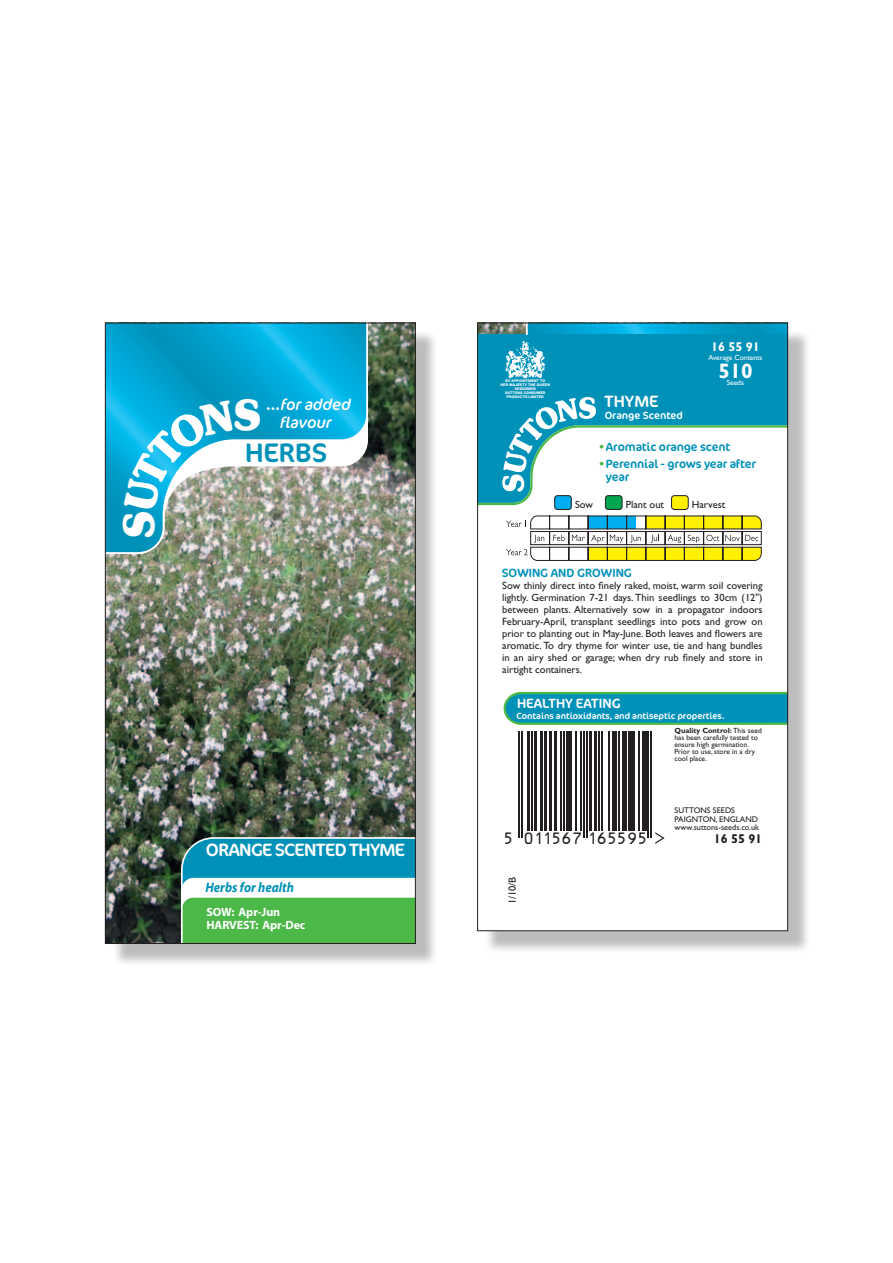
<style>
.page{position:relative;width:893px;height:1263px;background:#fff}
.page>*{position:absolute;margin:0;border:0;box-sizing:border-box;transform-origin:0 0}
.t1{font:700 42.45px "Souvenir IT Cby BT";color:#fff;scale:.91 1}
.t2{font:700 42px "Souvenir IT Cby BT";color:#fff;scale:.93 1}
.t3{font:27px "Cocon";color:#0091b9}
.t4{font:700 21px "Gill Sans";color:#fff}
.t5{font:18px "Cocon";letter-spacing:-.035em;color:#fff}
.t6{font:16.5px "Cocon";color:#fff}
.t7{font:italic 15.75px/18px "Cocon";color:#fff;text-align:center}
.t8{font:14.85px "Optical Beta";letter-spacing:.125em;color:#231f20}
.t9{font:italic 700 14.1px "Myriad";color:#0091b9;scale:.91 1}
.t10{font:13.5px "Cocon";color:#fff}
.t11{font:700 12.75px "Gill Sans";color:#231f20}
.t12{font:700 12.75px "Gill Sans";color:#fff}
.t13{font:12px/12.8px "Cocon";letter-spacing:-.01em;color:#0091b9}
.t14{font:700 12px/13.5px "Myriad";letter-spacing:-.01em;color:#fff}
.t15{font:10.5px/12px "Gill Sans";color:#231f20;text-align:justify}
.t16{font:10.5px "Cocon";color:#fff}
.t17{font:9px "Cocon";color:#fff}
.t18{font:8.25px/9px "Gill Sans";color:#231f20}
.t19{font:7.5px/7.2px "Gill Sans";color:#231f20}
.t20{font:7.5px "Gill Sans";letter-spacing:-.01em;color:#fff}
.t21{font:800 3.6px/4.1px "Helvetica Neue";letter-spacing:.01em;color:#fff;text-align:center}
.s1{font-weight:700;color:#4cb848}
.s2{font-weight:700}
</style>
<div class="page">
<div style="left:484px;top:330px;width:327px;height:624px;background:#231f20;opacity:.3"></div>
<div style="left:478px;top:323px;width:310px;height:608px;background:#fff"></div>
<img style="left:479px;top:325px;width:47px;height:9px">
<div style="left:479px;top:334px;width:307px;height:63px;background:#0091b9"></div>
<svg style="left:479px;top:397px;width:307px;height:108px"></svg>
<svg style="left:527px;top:325px;width:259px;height:9px"></svg>
<div style="left:555px;top:496px;width:16px;height:13px;background:#00aeef;border-radius:3px"></div>
<div style="left:554px;top:495px;width:18px;height:15px;border:1px solid #231f20;border-radius:3px"></div>
<div style="left:605px;top:496px;width:17px;height:13px;background:#00a54f;border-radius:3px"></div>
<div style="left:605px;top:495px;width:17px;height:15px;border:1px solid #231f20;border-radius:3px"></div>
<div style="left:671px;top:496px;width:17px;height:13px;background:#fff101;border-radius:3px"></div>
<div style="left:671px;top:495px;width:18px;height:15px;border:1px solid #231f20;border-radius:3px"></div>
<img style="left:505px;top:339px;width:42px;height:39px">
<svg style="left:503px;top:691px;width:283px;height:34px"></svg>
<svg style="left:655px;top:832px;width:10px;height:12px"></svg>
<hr style="left:519px;top:732px;width:1px;height:106px;background:#231f20">
<hr style="left:521px;top:732px;width:2px;height:106px;background:#231f20">
<hr style="left:527px;top:732px;width:3px;height:99px;background:#231f20">
<hr style="left:531px;top:732px;width:2px;height:99px;background:#231f20">
<hr style="left:534px;top:732px;width:3px;height:99px;background:#231f20">
<hr style="left:540px;top:732px;width:2px;height:99px;background:#231f20">
<hr style="left:544px;top:732px;width:3px;height:99px;background:#231f20">
<hr style="left:549px;top:732px;width:3px;height:99px;background:#231f20">
<hr style="left:554px;top:732px;width:2px;height:99px;background:#231f20">
<hr style="left:561px;top:732px;width:1px;height:99px;background:#231f20">
<hr style="left:564px;top:732px;width:1px;height:99px;background:#231f20">
<div style="left:566px;top:732px;width:6px;height:99px;background:#231f20"></div>
<hr style="left:575px;top:732px;width:1px;height:99px;background:#231f20">
<hr style="left:581px;top:732px;width:1px;height:99px;background:#231f20">
<hr style="left:583px;top:732px;width:2px;height:106px;background:#231f20">
<hr style="left:586px;top:732px;width:1px;height:106px;background:#231f20">
<hr style="left:589px;top:732px;width:3px;height:99px;background:#231f20">
<hr style="left:594px;top:732px;width:3px;height:99px;background:#231f20">
<hr style="left:599px;top:732px;width:1px;height:99px;background:#231f20">
<hr style="left:601px;top:732px;width:2px;height:99px;background:#231f20">
<hr style="left:608px;top:732px;width:2px;height:99px;background:#231f20">
<hr style="left:613px;top:732px;width:4px;height:99px;background:#231f20">
<hr style="left:618px;top:732px;width:2px;height:99px;background:#231f20">
<div style="left:622px;top:732px;width:5px;height:99px;background:#231f20"></div>
<hr style="left:628px;top:732px;width:4px;height:99px;background:#231f20">
<hr style="left:634px;top:732px;width:1px;height:99px;background:#231f20">
<hr style="left:638px;top:732px;width:1px;height:99px;background:#231f20">
<hr style="left:642px;top:732px;width:4px;height:99px;background:#231f20">
<hr style="left:648px;top:732px;width:1px;height:106px;background:#231f20">
<hr style="left:651px;top:732px;width:1px;height:106px;background:#231f20">
<svg style="left:506px;top:516px;width:256px;height:45px"></svg>
<div style="left:112px;top:330px;width:327px;height:637px;background:#231f20;opacity:.3"></div>
<img style="left:107px;top:325px;width:307px;height:617px">
<img style="left:107px;top:325px;width:261px;height:229px">
<svg style="left:181px;top:837px;width:233px;height:105px"></svg>
<svg style="left:124px;top:400px;width:112px;height:112px"></svg>
<p class="t1" style="left:112px;top:538px;width:31px;rotate:-90deg">S</p>
<p class="t2" style="left:234px;top:389px;width:31px">S</p>
<p class="t7" style="left:266px;top:396px;width:86px">...for added flavour</p>
<p class="t3" style="left:245px;top:433px;width:84px">HERBS</p>
<p class="t5" style="left:206px;top:837px;width:201px">ORANGE SCENTED THYmE</p>
<p class="t9" style="left:205px;top:879px;width:99px">Herbs for health</p>
<p class="t14" style="left:206px;top:905px;width:100px">SOW: Apr-Jun<br>HARVEST: Apr-Dec</p>
<p class="t21" style="left:501px;top:378px;width:51px">BY APPOINTMENT TO<br>HER MAJESTY THE QUEEN<br>SEEDSMEN<br>SUTTONS CONSUMER<br>PRODUCTS LIMITED</p>
<p class="t6" style="left:605px;top:389px;width:55px">THYmE</p>
<p class="t16" style="left:605px;top:408px;width:80px">Orange Scented</p>
<p class="t12" style="left:711px;top:339px;width:50px">16 55 91</p>
<p class="t20" style="left:708px;top:353px;width:55px">Average Contents</p>
<p class="t20" style="left:727px;top:378px;width:19px">Seeds</p>
<p class="t4" style="left:718px;top:358px;width:36px">510</p>
<p class="t13" style="left:599px;top:440px;width:132px"><span class="s1">•</span> Aromatic orange scent</p>
<p class="t13" style="left:606px;top:457px;width:152px;text-indent:-7px"><span class="s1">•</span> Perennial - grows year after year</p>
<p class="t15" style="left:575px;top:498px;width:20px">Sow</p>
<p class="t15" style="left:626px;top:498px;width:40px">Plant out</p>
<p class="t15" style="left:692px;top:498px;width:35px">Harvest</p>
<p class="t13" style="left:502px;top:566px;width:131px">SOWING AND GROWING</p>
<p class="t15" style="left:502px;top:580px;width:262px">Sow thinly direct into finely raked, moist, warm soil covering lightly. Germination 7-21 days. Thin seedlings to 30cm (12") between plants. Alternatively sow in a propagator indoors February-April, transplant seedlings into pots and grow on prior to planting out in May-June. Both leaves and flowers are aromatic. To dry thyme for winter use, tie and hang bundles in an airy shed or garage; when dry rub finely and store in airtight containers.</p>
<p class="t10" style="left:517px;top:693px;width:105px">HEALTHY EATING</p>
<p class="t17" style="left:516px;top:709px;width:210px">Contains antioxidants, and antiseptic properties.</p>
<p class="t8" style="left:505px;top:830px;width:143px">5 011567 165595</p>
<p class="t15" style="left:506px;top:904px;width:29px;rotate:-90deg">1/10/B</p>
<p class="t19" style="left:674px;top:726px;width:89px"><span class="s2">Quality Control:</span> This seed has been carefully tested to ensure high germination.<br>Prior to use, store in a dry cool place.</p>
<p class="t18" style="left:675px;top:806px;width:85px">SUTTONS SEEDS<br>PAIGNTON, ENGLAND</p>
<p class="t18" style="left:675px;top:823px;width:86px">www.suttons-seeds.co.uk</p>
<p class="t11" style="left:714px;top:831px;width:50px">16 55 91</p>
</div>
